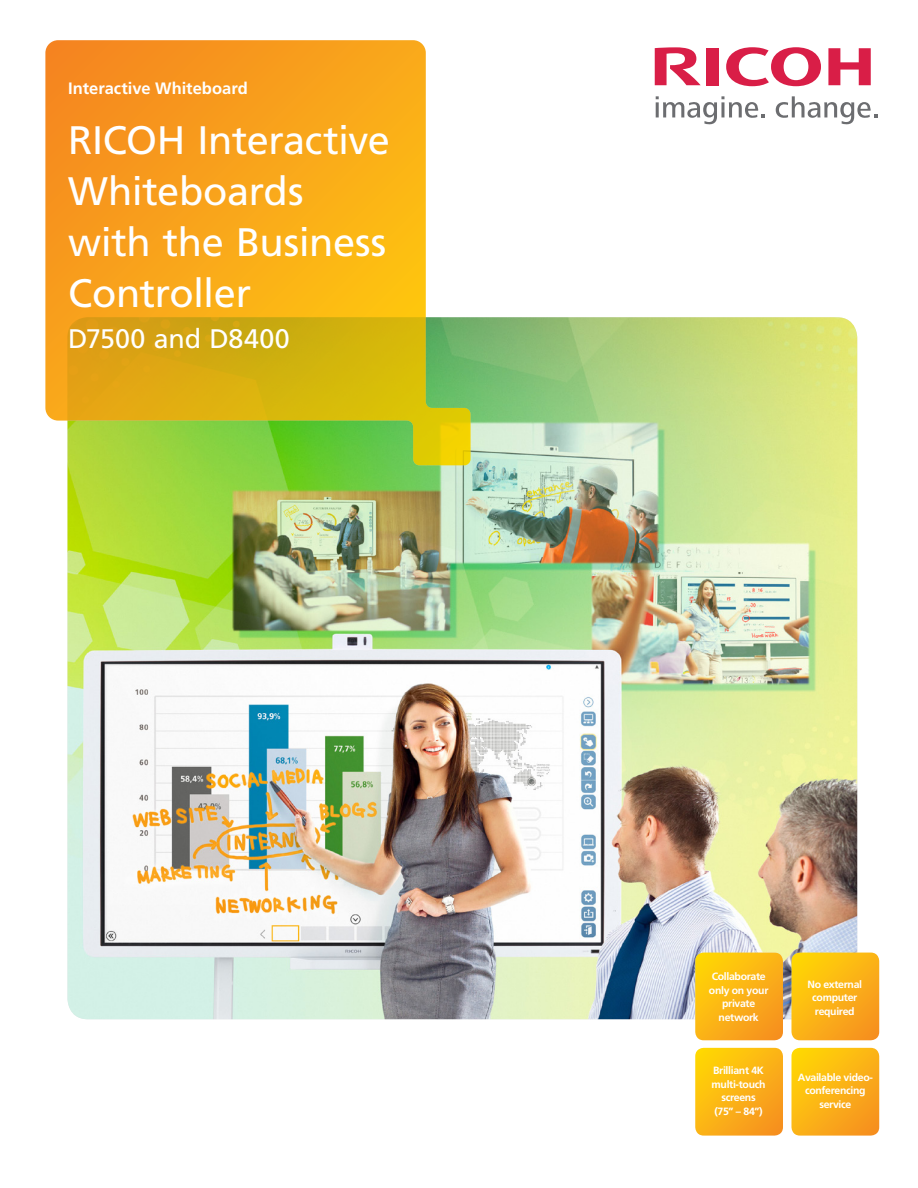
<style>
.page{position:relative;width:918px;height:1188px;background:#fff}
.page>*{position:absolute;margin:0;border:0;box-sizing:border-box;transform-origin:0 0}
.t1{font:39.75px/51px "Frutiger LT Std";letter-spacing:-.01em;color:#fff}
.t2{font:26.85px "Frutiger LT Std";letter-spacing:-.005em;color:#fff}
.t3{font:700 16.5px "Frutiger LT Std";color:#fff}
.t4{font:700 10.5px/13.5px "Frutiger LT Std";letter-spacing:-.03em;color:#fff;text-align:center}
</style>
<div class="page">
<img style="left:68px;top:317px;width:789px;height:702px">
<svg style="left:726px;top:47px;width:95px;height:39px"></svg>
<svg style="left:828px;top:48px;width:43px;height:37px"></svg>
<div style="left:706px;top:48px;width:13px;height:37px;background:#d91e47"></div>
<svg style="left:655px;top:47px;width:46px;height:38px"></svg>
<svg style="left:656px;top:96px;width:109px;height:28px"></svg>
<svg style="left:776px;top:96px;width:102px;height:28px"></svg>
<svg style="left:695px;top:953px;width:88px;height:87px;background:#fbb315"></svg>
<svg style="left:791px;top:953px;width:88px;height:87px;background:#fab315"></svg>
<svg style="left:695px;top:1048px;width:88px;height:88px;background:#fbb416"></svg>
<svg style="left:791px;top:1048px;width:88px;height:88px;background:#fbb416"></svg>
<svg style="left:45px;top:40px;width:426px;height:425px;background:#e4b12e"></svg>
<p class="t3" style="left:68px;top:79px;width:181px">Interactive Whiteboard</p>
<p class="t1" style="left:68px;top:115px;width:323px">RICOH Interactive<br>Whiteboards with the Business<br>Controller</p>
<p class="t2" style="left:68px;top:323px;width:223px">D7500 and D8400</p>
<p class="t4" style="left:712px;top:970px;width:56px">Collaborate</p>
<p class="t4" style="left:709px;top:984px;width:61px">only on your private</p>
<p class="t4" style="left:719px;top:1011px;width:42px">network</p>
<p class="t4" style="left:713px;top:1064px;width:52px">Brilliant 4K</p>
<p class="t4" style="left:712px;top:1077px;width:56px">multi-touch screens</p>
<p class="t4" style="left:714px;top:1104px;width:50px">(75” – 84”)</p>
<p class="t4" style="left:807px;top:977px;width:56px">No external computer required</p>
<p class="t4" style="left:798px;top:1071px;width:77px">Available video&shy;conferencing service</p>
</div>
